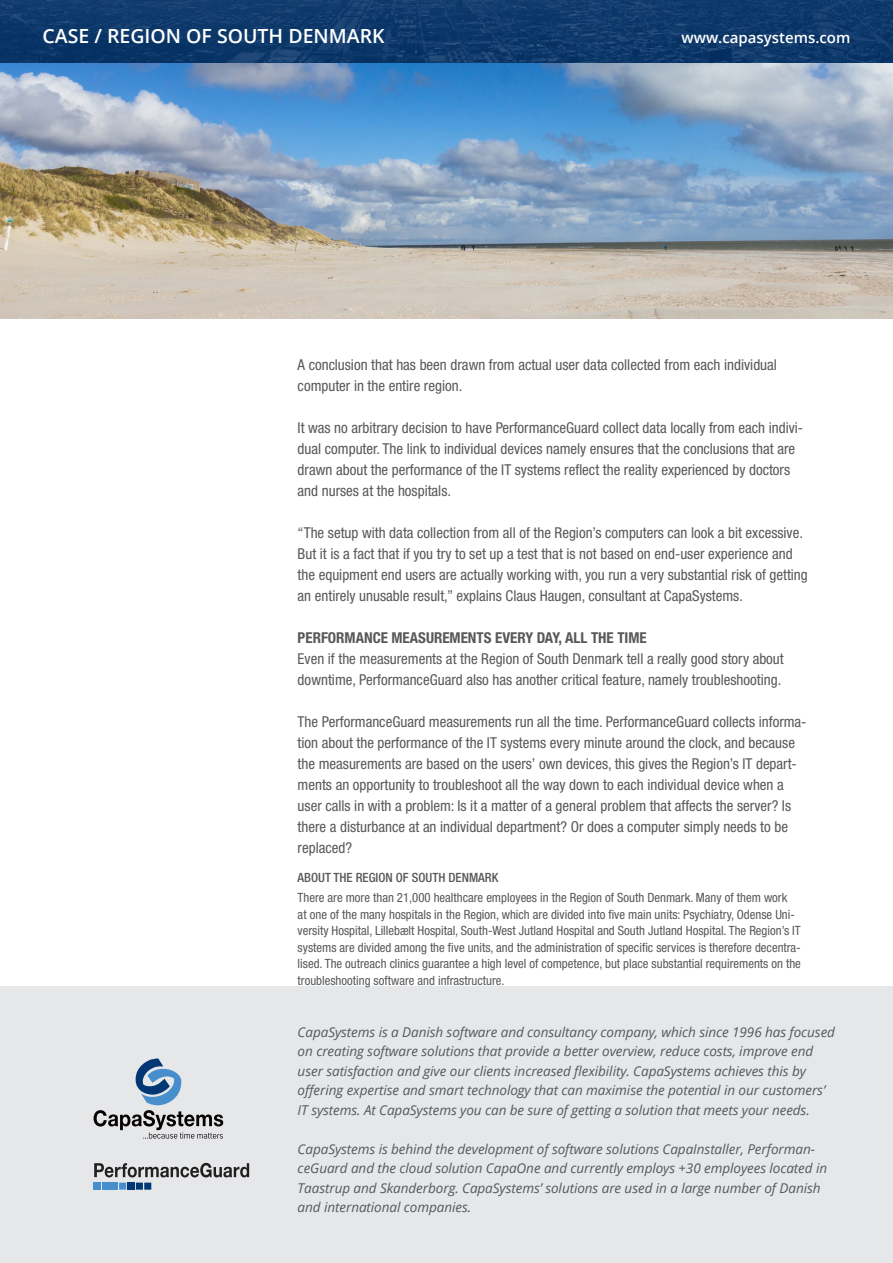
<style>
.page{position:relative;width:893px;height:1263px;background:#fff}
.page>*{position:absolute;margin:0;border:0;box-sizing:border-box;transform-origin:0 0}
.t1{font:600 19.5px "Open Sans";color:#fff}
.brødtekst{font:condensed 15px/21px "Helvetica Neue LT Std";color:#57585a}
._02_Overskrift_brød{font:700 condensed 15px "Helvetica Neue LT Std";color:#57585a}
.t2{font:600 15px "Open Sans";color:#fff}
.brødtekst-2{font:italic 13.5px/19.5px "Open Sans";letter-spacing:-.005em;color:#57585a}
.About{font:condensed 12.75px/16.5px "Helvetica Neue LT Std";color:#57585a}
.About-2{font:500 condensed 12.75px "Helvetica Neue LT Std";color:#57585a}
</style>
<div class="page">
<img style="left:0;top:64px;width:893px;height:255px">
<svg style="left:0;top:0;width:893px;height:64px;background:#103b6c"></svg>
<div style="left:0;top:986px;width:893px;height:277px;background:#e6e7e9"></div>
<svg style="left:94px;top:1058px;width:129px;height:81px"></svg>
<svg style="left:94px;top:1163px;width:155px;height:14px"></svg>
<div style="left:94px;top:1182px;width:7px;height:8px;background:#468fcc"></div>
<div style="left:119px;top:1182px;width:7px;height:8px;background:#468fcc"></div>
<div style="left:102px;top:1182px;width:7px;height:8px;background:#468fcc"></div>
<div style="left:127px;top:1182px;width:8px;height:8px;background:#013775"></div>
<div style="left:111px;top:1182px;width:7px;height:8px;background:#468fcc"></div>
<div style="left:136px;top:1182px;width:7px;height:8px;background:#013775"></div>
<div style="left:144px;top:1182px;width:7px;height:8px;background:#013775"></div>
<h1 class="t1" style="left:43px;top:22px;width:344px">CASE / REGION OF SOUTH DENMARK</h1>
<p class="t2" style="left:681px;top:27px;width:170px">www.capasystems.com</p>
<p class="brødtekst" style="left:298px;top:354px;width:481px">A conclusion that has been drawn from actual user data collected from each individual computer in the entire region.</p>
<p class="brødtekst" style="left:298px;top:417px;width:507px">It was no arbitrary decision to have PerformanceGuard collect data locally from each indivi&shy;dual computer. The link to individual devices namely ensures that the conclusions that are drawn about the performance of the IT systems reflect the reality experienced by doctors and nurses at the hospitals.</p>
<p class="brødtekst" style="left:298px;top:522px;width:512px">“The setup with data collection from all of the Region’s computers can look a bit excessive.<br>But it is a fact that if you try to set up a test that is not based on end-user experience and the equipment end users are actually working with, you run a very substantial risk of getting an entirely unusable result,” explains Claus Haugen, consultant at CapaSystems.</p>
<p class="_02_Overskrift_brød" style="left:298px;top:628px;width:351px">PERFORMANCE MEASUREMENTS EVERY DAY, ALL THE TIME</p>
<p class="brødtekst" style="left:298px;top:648px;width:488px">Even if the measurements at the Region of South Denmark tell a really good story about downtime, PerformanceGuard also has another critical feature, namely troubleshooting.</p>
<p class="brødtekst" style="left:298px;top:711px;width:510px">The PerformanceGuard measurements run all the time. PerformanceGuard collects informa&shy;tion about the performance of the IT systems every minute around the clock, and because the measurements are based on the users’ own devices, this gives the Region’s IT depart&shy;ments an opportunity to troubleshoot all the way down to each individual device when a user calls in with a problem: Is it a matter of a general problem that affects the server? Is there a disturbance at an individual department? Or does a computer simply needs to be replaced?</p>
<p class="About-2" style="left:298px;top:869px;width:202px">ABOUT THE REGION OF SOUTH DENMARK</p>
<p class="About" style="left:298px;top:890px;width:505px">There are more than 21,000 healthcare employees in the Region of South Denmark. Many of them work<br>at one of the many hospitals in the Region, which are divided into five main units: Psychiatry, Odense Uni&shy;versity Hospital, Lillebælt Hospital, South-West Jutland Hospital and South Jutland Hospital. The Region’s IT systems are divided among the five units, and the administration of specific services is therefore decentra&shy;lised. The outreach clinics guarantee a high level of competence, but place substantial requirements on the troubleshooting software and infrastructure.</p>
<p class="brødtekst-2" style="left:298px;top:1022px;width:539px">CapaSystems is a Danish software and consultancy company, which since 1996 has focused on creating software solutions that provide a better overview, reduce costs, improve end user satisfaction and give our clients increased flexibility. CapaSystems achieves this by offering expertise and smart technology that can maximise the potential in our customers’ IT systems. At CapaSystems you can be sure of getting a solution that meets your needs.</p>
<p class="brødtekst-2" style="left:298px;top:1139px;width:531px">CapaSystems is behind the development of software solutions CapaInstaller, Performan&shy;ceGuard and the cloud solution CapaOne and currently employs +30 employees located in Taastrup and Skanderborg. CapaSystems’ solutions are used in a large number of Danish and international companies.</p>
</div>
